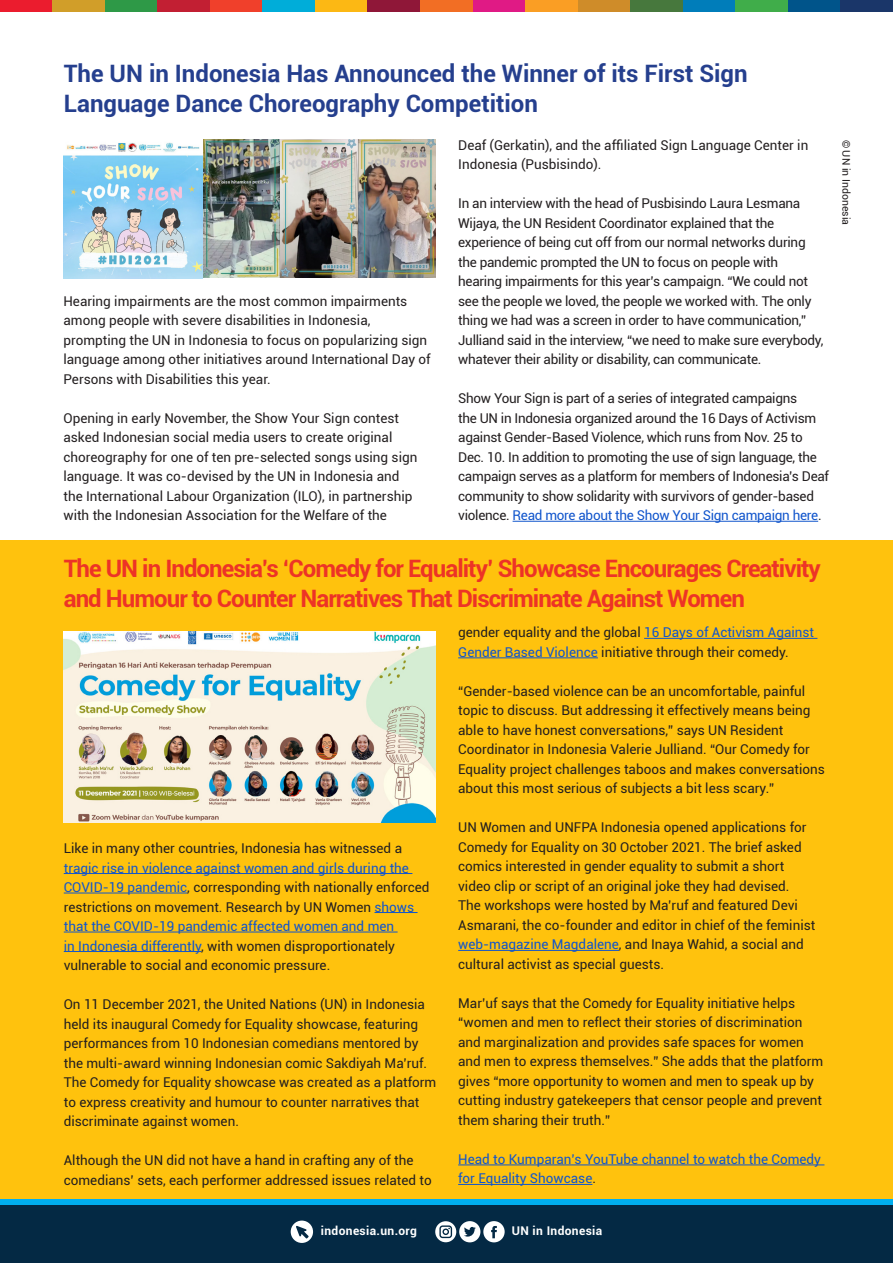
<style>
.page{position:relative;width:893px;height:1263px;background:#fff}
.page>*{position:absolute;margin:0;border:0;box-sizing:border-box;transform-origin:0 0}
.t1{font:700 24px/30px "Roboto";letter-spacing:-.04em;color:#ed3326}
.t2{font:700 24px/30px "Roboto";color:#253f8e}
.t3{font:13.5px/19.5px "Roboto";color:#231f20}
.t4{font:13.5px/19.5px "Roboto";letter-spacing:-.02em;color:#231f20}
.t5{font:13.5px/19.5px "Roboto";color:#15c}
.t6{font:700 12px "Roboto";letter-spacing:.03em;color:#fff}
.t7{font:10.5px "Roboto";color:#231f20}
.s1{color:#15c}
.s2{color:#231f20}
</style>
<div class="page">
<div style="left:0;top:540px;width:893px;height:723px;background:#ffc20d"></div>
<hr style="left:64px;top:873px;width:348px;height:1px;background:#15c">
<hr style="left:64px;top:893px;width:123px;height:1px;background:#15c">
<hr style="left:374px;top:912px;width:44px;height:1px;background:#15c">
<hr style="left:64px;top:932px;width:334px;height:1px;background:#15c">
<hr style="left:64px;top:951px;width:137px;height:1px;background:#15c">
<hr style="left:644px;top:638px;width:173px;height:1px;background:#15c">
<hr style="left:458px;top:657px;width:140px;height:1px;background:#15c">
<hr style="left:458px;top:950px;width:161px;height:1px;background:#15c">
<hr style="left:458px;top:1164px;width:366px;height:1px;background:#15c">
<hr style="left:458px;top:1184px;width:134px;height:1px;background:#15c">
<hr style="left:513px;top:521px;width:305px;height:1px;background:#15c">
<img style="left:64px;top:140px;width:371px;height:138px">
<img style="left:64px;top:631px;width:371px;height:192px">
<div style="left:0;top:0;width:53px;height:12px;background:#eb1c2e"></div>
<div style="left:53px;top:0;width:52px;height:12px;background:#d19e29"></div>
<div style="left:105px;top:0;width:53px;height:12px;background:#2e9947"></div>
<div style="left:158px;top:0;width:52px;height:12px;background:#c21f33"></div>
<div style="left:210px;top:0;width:53px;height:12px;background:#f0402b"></div>
<div style="left:263px;top:0;width:52px;height:12px;background:#00add9"></div>
<div style="left:315px;top:0;width:53px;height:12px;background:#fcb814"></div>
<div style="left:368px;top:0;width:52px;height:12px;background:#8f1738"></div>
<div style="left:420px;top:0;width:53px;height:12px;background:#f26e24"></div>
<div style="left:473px;top:0;width:52px;height:12px;background:#e01a85"></div>
<div style="left:525px;top:0;width:53px;height:12px;background:#fa9e24"></div>
<div style="left:578px;top:0;width:52px;height:12px;background:#cf8c29"></div>
<div style="left:630px;top:0;width:53px;height:12px;background:#47783d"></div>
<div style="left:683px;top:0;width:52px;height:12px;background:#007dba"></div>
<div style="left:735px;top:0;width:53px;height:12px;background:#40ad4a"></div>
<div style="left:788px;top:0;width:52px;height:12px;background:#00548a"></div>
<div style="left:840px;top:0;width:53px;height:12px;background:#1a3669"></div>
<div style="left:0;top:1199px;width:893px;height:64px;background:#00aeef"></div>
<div style="left:0;top:1205px;width:893px;height:58px;background:#042944"></div>
<svg style="left:291px;top:1220px;width:22px;height:23px"></svg>
<svg style="left:435px;top:1221px;width:70px;height:21px"></svg>
<p class="t2" style="left:64px;top:57px;width:685px">The UN in Indonesia Has Announced the Winner of its First Sign<br>Language Dance Choreography Competition</p>
<p class="t3" style="left:458px;top:135px;width:352px">Deaf (Gerkatin), and the affiliated Sign Language Center in<br>Indonesia (Pusbisindo).</p>
<p class="t4" style="left:458px;top:193px;width:367px">In an interview with the head of Pusbisindo Laura Lesmana Wijaya, the UN Resident Coordinator explained that the experience of being cut off from our normal networks during the pandemic prompted the UN to focus on people with hearing impairments for this year’s campaign. “We could not see the people we loved, the people we worked with. The only thing we had was a screen in order to have communication,” Julliand said in the interview, “we need to make sure everybody, whatever their ability or disability, can communicate.</p>
<p class="t4" style="left:458px;top:388px;width:372px">Show Your Sign is part of a series of integrated campaigns<br>the UN in Indonesia organized around the 16 Days of Activism against Gender-Based Violence, which runs from Nov. 25 to Dec. 10. In addition to promoting the use of sign language, the campaign serves as a platform for members of Indonesia’s Deaf community to show solidarity with survivors of gender-based violence. <span class="s1">Read more about the Show Your Sign campaign here</span>.</p>
<p class="t3" style="left:63px;top:291px;width:369px">Hearing impairments are the most common impairments among people with severe disabilities in Indonesia, prompting the UN in Indonesia to focus on popularizing sign language among other initiatives around International Day of Persons with Disabilities this year.</p>
<p class="t3" style="left:63px;top:408px;width:355px">Opening in early November, the Show Your Sign contest asked Indonesian social media users to create original choreography for one of ten pre-selected songs using sign language. It was co-devised by the UN in Indonesia and the International Labour Organization (ILO), in partnership with the Indonesian Association for the Welfare of the</p>
<p class="t1" style="left:64px;top:553px;width:758px">The UN in Indonesia’s ‘Comedy for Equality’ Showcase Encourages Creativity and Humour to Counter Narratives That Discriminate Against Women</p>
<p class="t3" style="left:64px;top:838px;width:367px">Like in many other countries, Indonesia has witnessed a <span class="s1">tragic rise in violence against women and girls during the COVID-19 pandemic</span>, corresponding with nationally enforced restrictions on movement. Research by UN Women <span class="s1">shows that the COVID-19 pandemic affected women and men<br>in Indonesia differently</span>, with women disproportionately vulnerable to social and economic pressure.</p>
<p class="t3" style="left:64px;top:994px;width:374px">On 11 December 2021, the United Nations (UN) in Indonesia held its inaugural Comedy for Equality showcase, featuring performances from 10 Indonesian comedians mentored by the multi-award winning Indonesian comic Sakdiyah Ma’ruf.<br>The Comedy for Equality showcase was created as a platform to express creativity and humour to counter narratives that discriminate against women.</p>
<p class="t3" style="left:64px;top:1150px;width:369px">Although the UN did not have a hand in crafting any of the comedians’ sets, each performer addressed issues related to</p>
<p class="t3" style="left:458px;top:622px;width:357px">gender equality and the global <span class="s1">16 Days of Activism Against<br>Gender Based Violence</span> initiative through their comedy.</p>
<p class="t3" style="left:458px;top:681px;width:368px">“Gender-based violence can be an uncomfortable, painful topic to discuss. But addressing it effectively means being able to have honest conversations,” says UN Resident Coordinator in Indonesia Valerie Julliand. “Our Comedy for Equality project challenges taboos and makes conversations about this most serious of subjects a bit less scary.”</p>
<p class="t3" style="left:458px;top:817px;width:359px">UN Women and UNFPA Indonesia opened applications for Comedy for Equality on 30 October 2021. The brief asked comics interested in gender equality to submit a short video clip or script of an original joke they had devised.<br>The workshops were hosted by Ma’ruf and featured Devi Asmarani, the co-founder and editor in chief of the feminist <span class="s1">web-magazine Magdalene</span>, and Inaya Wahid, a social and cultural activist as special guests.</p>
<p class="t3" style="left:458px;top:993px;width:367px">Mar’uf says that the Comedy for Equality initiative helps “women and men to reflect their stories of discrimination and marginalization and provides safe spaces for women and men to express themselves.” She adds that the platform gives “more opportunity to women and men to speak up by cutting industry gatekeepers that censor people and prevent them sharing their truth.”</p>
<p class="t5" style="left:458px;top:1149px;width:364px">Head to Kumparan’s YouTube channel to watch the Comedy for Equality Showcase<span class="s2">.</span></p>
<p class="t7" style="left:854px;top:140px;width:87px;rotate:90deg">© UN in Indonesia</p>
<p class="t6" style="left:321px;top:1222px;width:97px">indonesia.un.org</p>
<p class="t6" style="left:512px;top:1222px;width:92px">UN in Indonesia</p>
</div>
